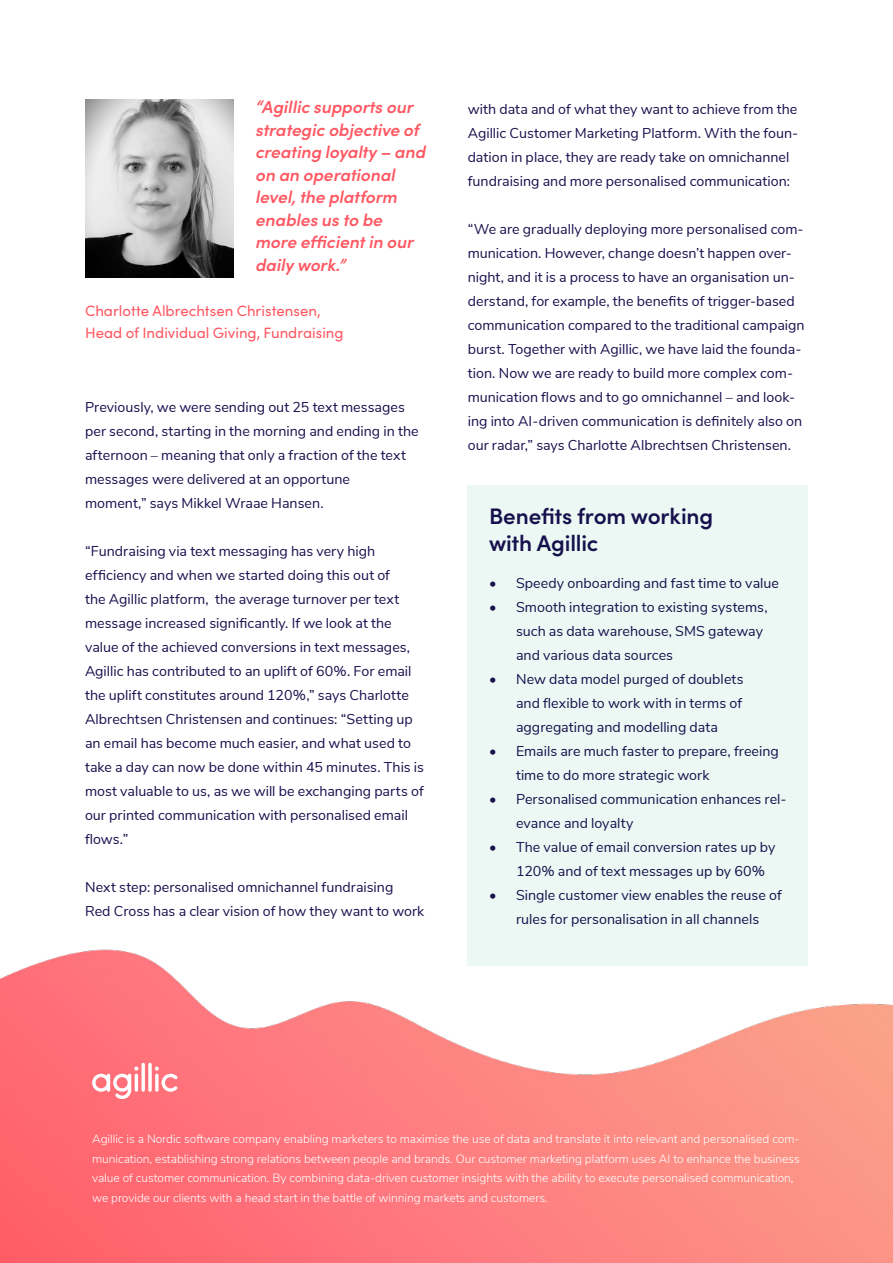
<style>
.page{position:relative;width:893px;height:1263px;background:#fff}
.page>*{position:absolute;margin:0;border:0;box-sizing:border-box;transform-origin:0 0}
.t1{font:600 22.5px "Sofia Pro";letter-spacing:-.01em;color:#16104d}
.red_quote{font:italic 600 17.25px/22.5px "Sofia Pro";letter-spacing:-.005em;color:#ff5862}
.red_quote-2{font:15px "Sofia Pro";color:#ff5862}
.body_text{font:14.25px/24px "Nunito Sans";color:#16104d}
.t2{font:300 12px/19.5px "Nunito Sans";letter-spacing:-.005em;color:#fff}
.s1{font-size:18px}
</style>
<div class="page">
<img style="left:0;top:943px;width:893px;height:320px">
<div style="left:468px;top:485px;width:340px;height:481px;background:#ecf8f3"></div>
<img style="left:85px;top:100px;width:149px;height:177px">
<svg style="left:141px;top:1063px;width:4px;height:29px"></svg>
<svg style="left:148px;top:1063px;width:4px;height:29px"></svg>
<svg style="left:155px;top:1066px;width:22px;height:26px"></svg>
<svg style="left:92px;top:1066px;width:46px;height:33px"></svg>
<p class="red_quote" style="left:255px;top:95px;width:172px"><span class="s1">“</span>Agillic supports our strategic objective of creating loyalty – and on an operational level, the platform enables us to be more efficient in our daily work.”</p>
<p class="red_quote-2" style="left:85px;top:300px;width:237px">Charlotte Albrechtsen Christensen,</p>
<p class="red_quote-2" style="left:85px;top:322px;width:260px">Head of Individual Giving, Fundraising</p>
<p class="body_text" style="left:85px;top:394px;width:335px">Previously, we were sending out 25 text messages per second, starting in the morning and ending in the afternoon – meaning that only a fraction of the text messages were delivered at an opportune<br>moment,” says Mikkel Wraae Hansen.</p>
<p class="body_text" style="left:85px;top:538px;width:340px">“Fundraising via text messaging has very high efficiency and when we started doing this out of<br>the Agillic platform, the average turnover per text message increased significantly. If we look at the value of the achieved conversions in text messages, Agillic has contributed to an uplift of 60%. For email the uplift constitutes around 120%,” says Charlotte Albrechtsen Christensen and continues: “Setting up an email has become much easier, and what used to take a day can now be done within 45 minutes. This is most valuable to us, as we will be exchanging parts of our printed communication with personalised email flows.”</p>
<p class="body_text" style="left:85px;top:874px;width:310px">Next step: personalised omnichannel fundraising</p>
<p class="body_text" style="left:85px;top:898px;width:341px">Red Cross has a clear vision of how they want to work</p>
<p class="body_text" style="left:468px;top:96px;width:332px">with data and of what they want to achieve from the Agillic Customer Marketing Platform. With the foun&shy;dation in place, they are ready take on omnichannel fundraising and more personalised communication:</p>
<p class="body_text" style="left:468px;top:216px;width:338px">“We are gradually deploying more personalised com&shy;munication. However, change doesn’t happen over&shy;night, and it is a process to have an organisation un&shy;derstand, for example, the benefits of trigger-based communication compared to the traditional campaign burst. Together with Agillic, we have laid the founda&shy;tion. Now we are ready to build more complex com&shy;munication flows and to go omnichannel – and look&shy;ing into AI-driven communication is definitely also on our radar,” says Charlotte Albrechtsen Christensen.</p>
<h2 class="t1" style="left:489px;top:499px;width:226px">Benefits from working</h2>
<h2 class="t1" style="left:489px;top:526px;width:111px">with Agillic</h2>
<p class="body_text" style="left:489px;top:570px;width:292px">• Speedy onboarding and fast time to value</p>
<p class="body_text" style="left:516px;top:594px;width:253px;text-indent:-27px">• Smooth integration to existing systems, such as data warehouse, SMS gateway and various data sources</p>
<p class="body_text" style="left:516px;top:666px;width:229px;text-align:justify;text-indent:-27px">• New data model purged of doublets and flexible to work with in terms of aggregating and modelling data</p>
<p class="body_text" style="left:516px;top:738px;width:264px;text-indent:-27px">• Emails are much faster to prepare, freeing time to do more strategic work</p>
<p class="body_text" style="left:516px;top:786px;width:272px;text-indent:-27px">• Personalised communication enhances rel&shy;evance and loyalty</p>
<p class="body_text" style="left:516px;top:834px;width:261px;text-indent:-27px">• The value of email conversion rates up by<br>120% and of text messages up by 60%</p>
<p class="body_text" style="left:489px;top:882px;width:294px;text-align:center">• Single customer view enables the reuse of rules for personalisation in all channels</p>
<p class="t2" style="left:92px;top:1128px;width:709px">Agillic is a Nordic software company enabling marketers to maximise the use of data and translate it into relevant and personalised com&shy;munication, establishing strong relations between people and brands. Our customer marketing platform uses AI to enhance the business value of customer communication. By combining data-driven customer insights with the ability to execute personalised communication, we provide our clients with a head start in the battle of winning markets and customers.</p>
</div>
